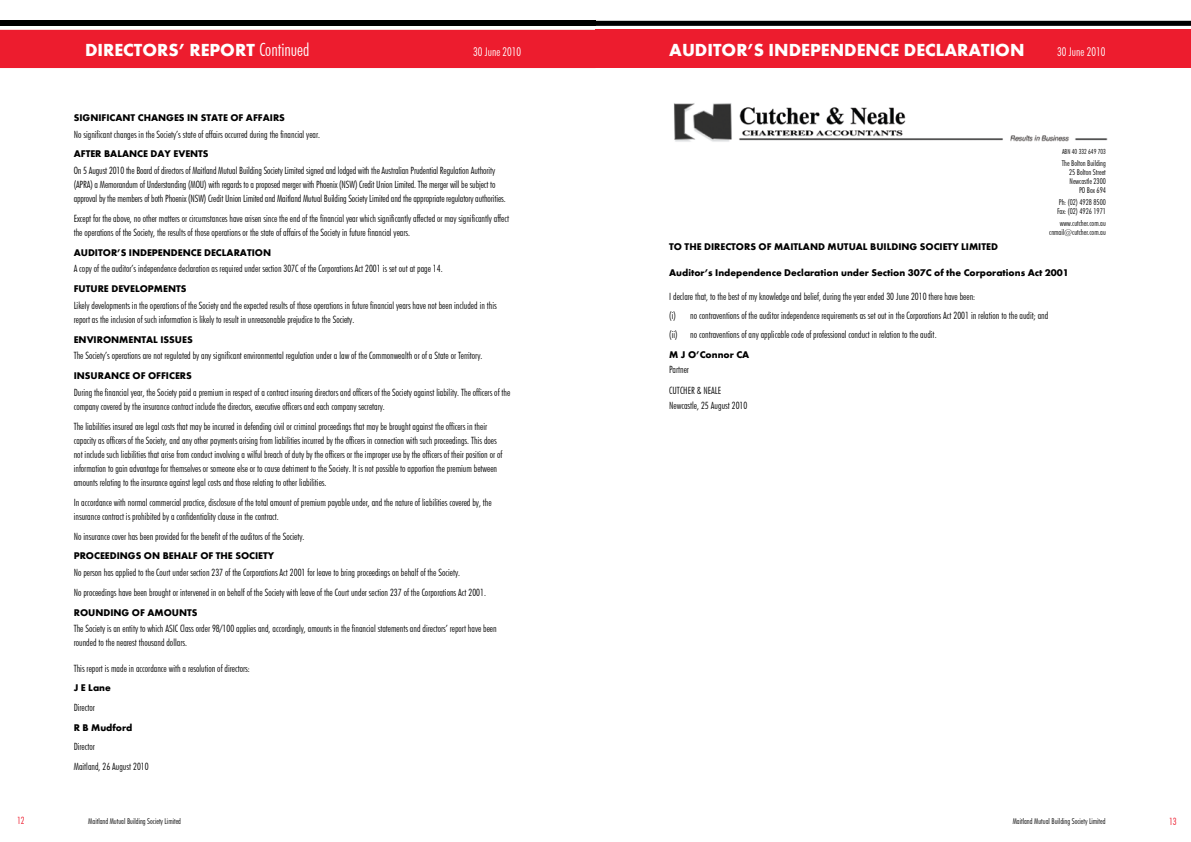
<style>
.page{position:relative;width:1191px;height:842px;background:#fff}
.page>*{position:absolute;margin:0;border:0;box-sizing:border-box;transform-origin:0 0}
.t1{font:700 18px "Futura";color:#fff}
.t2{font:300 condensed 12px "Futura BT";color:#fff}
.t3{font:300 condensed 10px/14px "Futura BT";color:#000}
.t4{font:700 10px "Futura";color:#000}
.t5{font:300 condensed 10px "Futura BT";color:#ed1c2e}
.t6{font:300 condensed 8px/9px "Futura BT";color:#000;text-align:right}
.t7{font:300 condensed 7px "Futura BT";color:#000}
.s1{font-family:"Futura BT";font-weight:300;font-stretch:condensed}
</style>
<div class="page">
<svg style="left:0;top:21px;width:1191px;height:47px;background:#d52938"></svg>
<img style="left:674px;top:103px;width:434px;height:39px">
<h1 class="t1" style="left:85px;top:39px;width:226px">DIRECTORS’ REPORT <span class="s1">Continued</span></h1>
<p class="t2" style="left:473px;top:45px;width:50px">30 June 2010</p>
<p class="t4" style="left:74px;top:111px;width:213px">SIGNIFICANT CHANGES IN STATE OF AFFAIRS</p>
<p class="t3" style="left:74px;top:127px;width:248px">No significant changes in the Society’s state of affairs occurred during the financial year.</p>
<p class="t4" style="left:74px;top:148px;width:14px">AFTER</p>
<p class="t4" style="left:104px;top:148px;width:8px">BALANCE</p>
<p class="t4" style="left:150px;top:148px;width:8px">DAY</p>
<p class="t4" style="left:173px;top:148px;width:19px">EVENTS</p>
<p class="t3" style="left:74px;top:164px;width:433px">On 5 August 2010 the Board of directors of Maitland Mutual Building Society Limited signed and lodged with the Australian Prudential Regulation Authority (APRA) a Memorandum of Understanding (MOU) with regards to a proposed merger with Phoenix (NSW) Credit Union Limited. The merger will be subject to approval by the members of both Phoenix (NSW) Credit Union Limited and Maitland Mutual Building Society Limited and the appropriate regulatory authorities.</p>
<p class="t3" style="left:74px;top:211px;width:437px">Except for the above, no other matters or circumstances have arisen since the end of the financial year which significantly affected or may significantly affect the operations of the Society, the results of those operations or the state of affairs of the Society in future financial years.</p>
<p class="t4" style="left:74px;top:246px;width:15px">AUDITOR</p>
<p class="t4" style="left:117px;top:246px;width:23px">’S INDEPENDENCE</p>
<p class="t4" style="left:204px;top:246px;width:14px">DECLARATION</p>
<p class="t3" style="left:74px;top:262px;width:370px">A copy of the auditor’s independence declaration as required under section 307C of the Corporations Act 2001 is set out at page 14.</p>
<p class="t4" style="left:74px;top:283px;width:12px">FUTURE</p>
<p class="t4" style="left:111px;top:283px;width:26px">DEVELOPMENTS</p>
<p class="t3" style="left:74px;top:298px;width:424px">Likely developments in the operations of the Society and the expected results of those operations in future financial years have not been included in this report as the inclusion of such information is likely to result in unreasonable prejudice to the Society.</p>
<p class="t4" style="left:74px;top:333px;width:28px">ENVIRONMENTAL</p>
<p class="t4" style="left:160px;top:333px;width:10px">ISSUES</p>
<p class="t3" style="left:74px;top:349px;width:410px">The Society’s operations are not regulated by any significant environmental regulation under a law of the Commonwealth or of a State or Territory.</p>
<p class="t4" style="left:74px;top:370px;width:11px">INSURANCE</p>
<p class="t4" style="left:133px;top:370px;width:30px">OF OFFICERS</p>
<p class="t3" style="left:74px;top:386px;width:438px">During the financial year, the Society paid a premium in respect of a contract insuring directors and officers of the Society against liability. The officers of the company covered by the insurance contract include the directors, executive officers and each company secretary.</p>
<p class="t3" style="left:74px;top:419px;width:430px">The liabilities insured are legal costs that may be incurred in defending civil or criminal proceedings that may be brought against the officers in their capacity as officers of the Society, and any other payments arising from liabilities incurred by the officers in connection with such proceedings. This does not include such liabilities that arise from conduct involving a wilful breach of duty by the officers or the improper use by the officers of their position or of information to gain advantage for themselves or someone else or to cause detriment to the Society. It is not possible to apportion the premium between amounts relating to the insurance against legal costs and those relating to other liabilities.</p>
<p class="t3" style="left:74px;top:495px;width:419px">In accordance with normal commercial practice, disclosure of the total amount of premium payable under, and the nature of liabilities covered by, the insurance contract is prohibited by a confidentiality clause in the contract.</p>
<p class="t3" style="left:74px;top:529px;width:232px">No insurance cover has been provided for the benefit of the auditors of the Society.</p>
<p class="t4" style="left:74px;top:550px;width:202px">PROCEEDINGS ON BEHALF OF THE SOCIETY</p>
<p class="t3" style="left:74px;top:563px;width:414px;line-height:19.7px">No person has applied to the Court under section 237 of the Corporations Act 2001 for leave to bring proceedings on behalf of the Society.<br>No proceedings have been brought or intervened in on behalf of the Society with leave of the Court under section 237 of the Corporations Act 2001.</p>
<p class="t4" style="left:74px;top:606px;width:15px">ROUNDING</p>
<p class="t4" style="left:132px;top:606px;width:24px">OF AMOUNTS</p>
<p class="t3" style="left:74px;top:622px;width:424px">The Society is an entity to which ASIC Class order 98/100 applies and, accordingly, amounts in the financial statements and directors’ report have been rounded to the nearest thousand dollars.</p>
<p class="t3" style="left:74px;top:661px;width:178px">This report is made in accordance with a resolution of directors:</p>
<p class="t4" style="left:74px;top:682px;width:39px">J E LANE</p>
<p class="t3" style="left:74px;top:700px;width:23px">Director</p>
<p class="t4" style="left:74px;top:721px;width:60px">R B MUDFORD</p>
<p class="t3" style="left:74px;top:737px;width:76px;line-height:19.7px">Director<br>Maitland, 26 August 2010</p>
<h1 class="t1" style="left:669px;top:39px;width:357px">AUDITOR’S INDEPENDENCE DECLARATION</h1>
<p class="t2" style="left:1057px;top:44px;width:50px">30 June 2010</p>
<p class="t7" style="left:1062px;top:147px;width:45px">ABN 40 332 649 703</p>
<p class="t6" style="left:1061px;top:159px;width:46px">The Bolton Building<br>25 Bolton Street<br>Newcastle 2300<br>PO Box 694</p>
<p class="t6" style="left:1057px;top:197px;width:50px;text-align:left">Ph: (02) 4928 8500<br>Fax: (02) 4926 1971</p>
<p class="t6" style="left:1049px;top:218px;width:58px">www.cutcher.com.au cnmail@cutcher.com.au</p>
<p class="t4" style="left:669px;top:240px;width:330px">TO THE DIRECTORS OF MAITLAND MUTUAL BUILDING SOCIETY LIMITED</p>
<p class="t4" style="left:669px;top:267px;width:401px">AUDITOR’S INDEPENDENCE DECLARATION UNDER SECTION 307C OF THE CORPORATIONS ACT 2001</p>
<p class="t3" style="left:669px;top:287px;width:380px;line-height:18.7px">I declare that, to the best of my knowledge and belief, during the year ended 30 June 2010 there have been:<br>(i) no contraventions of the auditor independence requirements as set out in the Corporations Act 2001 in relation to the audit; and (ii) no contraventions of any applicable code of professional conduct in relation to the audit.</p>
<p class="t4" style="left:669px;top:349px;width:82px">M J O’CONNOR CA</p>
<p class="t3" style="left:669px;top:359px;width:54px;line-height:20.7px">Partner<br>CUTCHER &amp; NEALE</p>
<p class="t3" style="left:669px;top:398px;width:80px">Newcastle, 25 August 2010</p>
<p class="t5" style="left:17px;top:815px;width:9px">12</p>
<p class="t6" style="left:88px;top:816px;width:94px">Maitland Mutual Building Society Limited</p>
<p class="t6" style="left:1012px;top:816px;width:94px">Maitland Mutual Building Society Limited</p>
<p class="t5" style="left:1169px;top:815px;width:9px">13</p>
</div>
